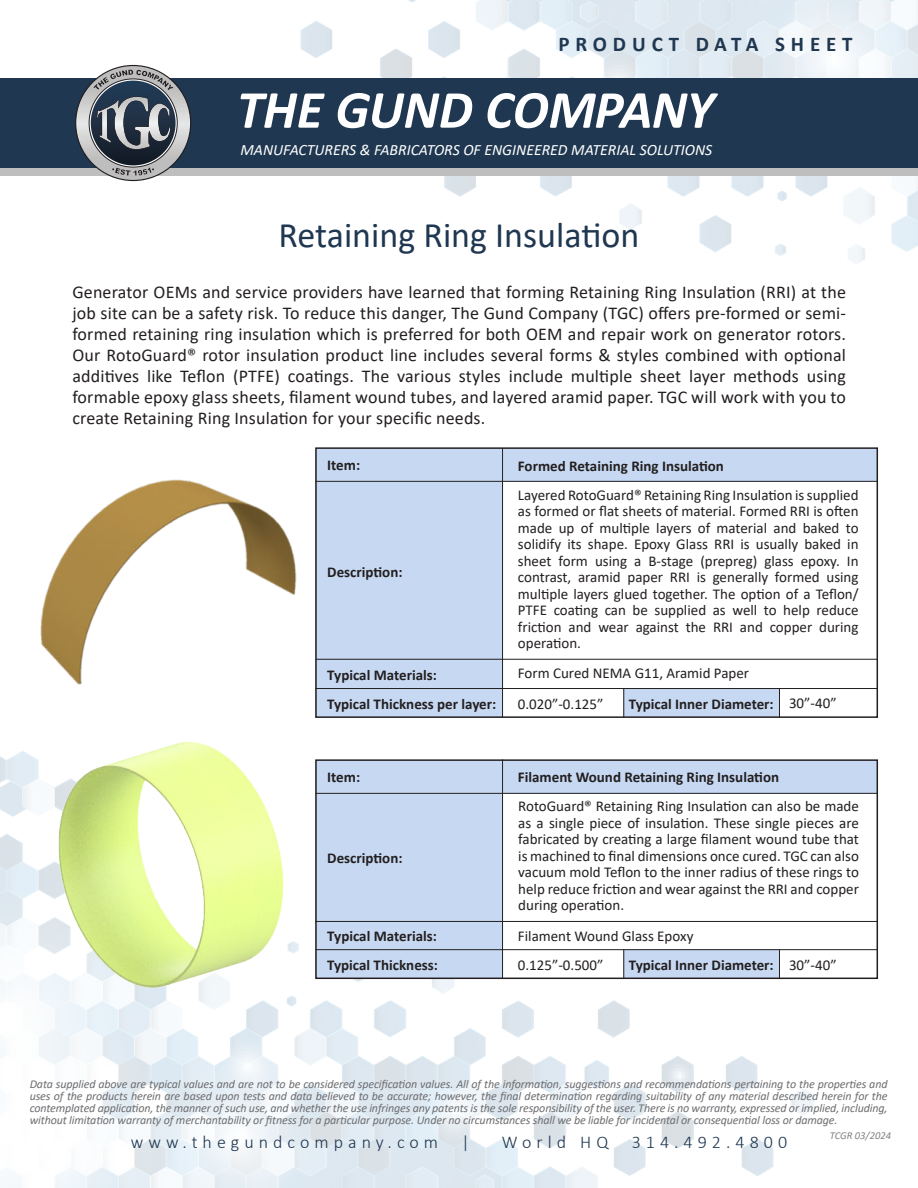
<style>
.page{position:relative;width:918px;height:1188px;background:#fff}
.page>*{position:absolute;margin:0;border:0;box-sizing:border-box;transform-origin:0 0}
.t1{font:italic 700 54px "Calibri";letter-spacing:-.01em;color:#fff}
.t2{font:36px "Calibri";color:#1f3750}
.t3{font:700 21px "Calibri";letter-spacing:.28em;color:#1f3750}
.t4{font:18px/21px "Calibri";letter-spacing:.01em;color:#231f20;text-align:justify}
.t5{font:300 18px "Calibri";letter-spacing:.28em;color:#1f3750}
.t6{font:italic 15.75px "Calibri";color:#fff}
.t7{font:15px/16.5px "Calibri";color:#231f20;text-align:justify}
.t8{font:700 15px "Calibri";color:#231f20}
.t9{font:italic 12px/12px "Calibri";letter-spacing:-.01em;color:#6d6e71;text-align:justify}
.t10{font:italic 10.5px "Calibri";color:#808285}
</style>
<div class="page">
<img style="left:0;top:751px;width:816px;height:437px">
<img style="left:300px;top:0;width:618px;height:264px">
<div style="left:0;top:156px;width:918px;height:20px;background:#bfbebe"></div>
<div style="left:0;top:78px;width:918px;height:90px;background:#1f3750"></div>
<svg style="left:75px;top:65px;width:116px;height:116px"></svg>
<div style="left:315px;top:448px;width:562px;height:33px;background:#c7d9f2"></div>
<div style="left:315px;top:760px;width:562px;height:33px;background:#c7d9f2"></div>
<div style="left:623px;top:688px;width:156px;height:29px;background:#c7d9f2"></div>
<div style="left:623px;top:950px;width:156px;height:28px;background:#c7d9f2"></div>
<div style="left:315px;top:473px;width:188px;height:245px;background:#c7d9f2"></div>
<div style="left:315px;top:790px;width:188px;height:188px;background:#c7d9f2"></div>
<hr style="left:502px;top:448px;width:1px;height:269px;background:#231f20">
<hr style="left:502px;top:759px;width:1px;height:219px;background:#231f20">
<svg style="left:623px;top:689px;width:1px;height:26px"></svg>
<svg style="left:623px;top:950px;width:1px;height:26px"></svg>
<svg style="left:779px;top:689px;width:1px;height:26px"></svg>
<svg style="left:779px;top:950px;width:1px;height:26px"></svg>
<hr style="left:315px;top:659px;width:562px;height:1px;background:#231f20">
<hr style="left:315px;top:921px;width:562px;height:1px;background:#231f20">
<hr style="left:315px;top:688px;width:562px;height:1px;background:#231f20">
<hr style="left:315px;top:949px;width:562px;height:1px;background:#231f20">
<hr style="left:315px;top:481px;width:562px;height:1px;background:#231f20">
<hr style="left:315px;top:793px;width:562px;height:1px;background:#231f20">
<div style="left:315px;top:447px;width:563px;height:271px;border:2px solid #231f20"></div>
<div style="left:315px;top:759px;width:563px;height:220px;border:2px solid #231f20"></div>
<img style="left:40px;top:479px;width:257px;height:206px">
<img style="left:46px;top:742px;width:258px;height:263px">
<h3 class="t3" style="left:558px;top:32px;width:296px">PRODUCT DATA SHEET</h3>
<h1 class="t1" style="left:237px;top:77px;width:479px">THE GUND COMPANY</h1>
<p class="t6" style="left:240px;top:143px;width:473px">MANUFACTURERS &amp; FABRICATORS OF ENGINEERED MATERIAL SOLUTIONS</p>
<h2 class="t2" style="left:279px;top:210px;width:362px">Retaining Ring Insulation</h2>
<p class="t4" style="left:72px;top:281px;width:775px">Generator OEMs and service providers have learned that forming Retaining Ring Insulation (RRI) at the job site can be a safety risk. To reduce this danger, The Gund Company (TGC) offers pre-formed or semi&shy;formed retaining ring insulation which is preferred for both OEM and repair work on generator rotors.<br>Our RotoGuard® rotor insulation product line includes several forms &amp; styles combined with optional additives like Teflon (PTFE) coatings. The various styles include multiple sheet layer methods using formable epoxy glass sheets, filament wound tubes, and layered aramid paper. TGC will work with you to create Retaining Ring Insulation for your specific needs.</p>
<p class="t8" style="left:327px;top:454px;width:34px">Item:</p>
<p class="t8" style="left:518px;top:455px;width:208px">Formed Retaining Ring Insulation</p>
<p class="t8" style="left:327px;top:561px;width:77px">Description:</p>
<p class="t7" style="left:518px;top:486px;width:342px">Layered RotoGuard® Retaining Ring Insulation is supplied as formed or flat sheets of material. Formed RRI is often made up of multiple layers of material and baked to solidify its shape. Epoxy Glass RRI is usually baked in sheet form using a B-stage (prepreg) glass epoxy. In contrast, aramid paper RRI is generally formed using multiple layers glued together. The option of a Teflon/ PTFE coating can be supplied as well to help reduce friction and wear against the RRI and copper during operation.</p>
<p class="t8" style="left:327px;top:664px;width:111px">Typical Materials:</p>
<p class="t7" style="left:518px;top:664px;width:233px">Form Cured NEMA G11, Aramid Paper</p>
<p class="t8" style="left:327px;top:693px;width:171px">Typical Thickness per layer:</p>
<p class="t7" style="left:518px;top:695px;width:87px">0.020”-0.125”</p>
<p class="t8" style="left:629px;top:693px;width:147px">Typical Inner Diameter:</p>
<p class="t7" style="left:789px;top:694px;width:49px">30”-40”</p>
<p class="t8" style="left:327px;top:766px;width:34px">Item:</p>
<p class="t8" style="left:518px;top:766px;width:263px">Filament Wound Retaining Ring Insulation</p>
<p class="t8" style="left:327px;top:848px;width:77px">Description:</p>
<p class="t7" style="left:518px;top:798px;width:342px">RotoGuard® Retaining Ring Insulation can also be made as a single piece of insulation. These single pieces are fabricated by creating a large filament wound tube that is machined to final dimensions once cured. TGC can also vacuum mold Teflon to the inner radius of these rings to help reduce friction and wear against the RRI and copper during operation.</p>
<p class="t8" style="left:327px;top:926px;width:111px">Typical Materials:</p>
<p class="t7" style="left:518px;top:928px;width:177px">Filament Wound Glass Epoxy</p>
<p class="t8" style="left:327px;top:955px;width:112px">Typical Thickness:</p>
<p class="t7" style="left:518px;top:957px;width:87px">0.125”-0.500”</p>
<p class="t8" style="left:629px;top:955px;width:147px">Typical Inner Diameter:</p>
<p class="t7" style="left:789px;top:956px;width:49px">30”-40”</p>
<p class="t9" style="left:30px;top:1077px;width:859px">Data supplied above are typical values and are not to be considered specification values. All of the information, suggestions and recommendations pertaining to the properties and uses of the products herein are based upon tests and data believed to be accurate; however, the final determination regarding suitability of any material described herein for the contemplated application, the manner of such use, and whether the use infringes any patents is the sole responsibility of the user. There is no warranty, expressed or implied, including, without limitation warranty of merchantability or fitness for a particular purpose. Under no circumstances shall we be liable for incidental or consequential loss or damage.</p>
<p class="t5" style="left:131px;top:1135px;width:309px">www.thegundcompany.com</p>
<p class="t5" style="left:461px;top:1135px;width:10px">|</p>
<p class="t5" style="left:502px;top:1135px;width:108px">World HQ</p>
<p class="t5" style="left:632px;top:1135px;width:157px">314.492.4800</p>
<p class="t10" style="left:830px;top:1132px;width:63px">TCGR 03/2024</p>
</div>
